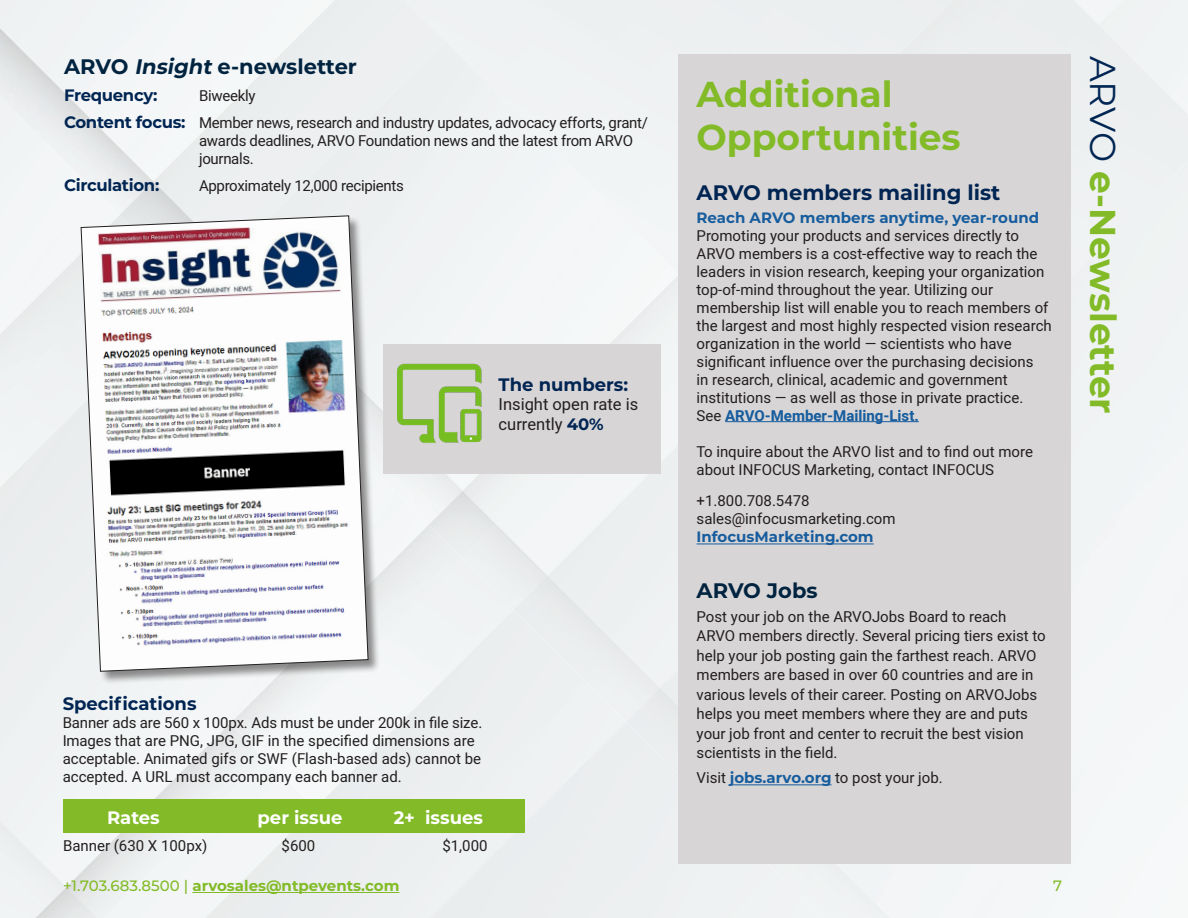
<style>
.page{position:relative;width:1188px;height:918px;background:#fff}
.page>*{position:absolute;margin:0;border:0;box-sizing:border-box;transform-origin:0 0}
.Body_Flush_ITC{font:700 36px/43.2px "Montserrat";color:#82bb27}
._2014_HEADER_White{font:700 36px "Montserrat";color:#82bb27}
.subhead{font:700 21px "Montserrat";color:#002340}
.Body_Flush_ITC-2{font:700 21px "Montserrat";color:#002553}
._2014_CHART_Rule_above{font:700 21px "Montserrat";color:#002340}
.t1{font:700 18px "Montserrat";color:#fff}
._2014_SUB_2{font:700 18px "Montserrat";color:#002553}
._2014_BODY_Flush{font:700 18px "Montserrat";color:#002553}
._2014_BODY_Flush-2{font:16.5px/19.8px "Heebo";color:#231f20}
.subhead-2{font:700 16.5px "Montserrat";letter-spacing:-.02em;color:#002553}
.Body_Flush_ITC-3{font:15px/18px "Heebo";color:#231f20}
._2014_CHART_Rule_above-2{font:15px/19.5px "Heebo";color:#231f20}
._2014_SUB_2-2{font:15px/18px "Heebo";color:#231f20}
.subhead-3{font:15px/18px "Heebo";letter-spacing:-.02em;color:#231f20}
.Body_Flush_ITC-4{font:700 15px "Montserrat";color:#175d9e}
.t2{font:700 15px "Montserrat";color:#82bb27}
.t3{font:500 15px "Montserrat";color:#82bb27}
.s1{font-style:italic}
.s2{font-family:"Montserrat";font-weight:700;font-size:16.5px;color:#002553}
.s3{font-family:"Montserrat";font-weight:700;color:#002553}
.s4{font-weight:700;color:#175d9e}
.s5{font-family:"Montserrat";font-weight:700;color:#175d9e}
.s6{font-weight:500}
.s7{font-weight:400;color:#002553}
</style>
<div class="page">
<div style="left:0;top:402px;width:679px;height:485px;background:#edeff0"></div>
<div style="left:1169px;top:142px;width:19px;height:566px;background:#f2f5f5"></div>
<div style="left:1086px;top:175px;width:87px;height:660px;background:#f3f5f6"></div>
<div style="left:1005px;top:258px;width:84px;height:660px;background:#f3f6f7"></div>
<img style="left:663px;top:596px;width:16px;height:92px">
<div style="left:579px;top:681px;width:88px;height:237px;background:#eceff0"></div>
<div style="left:494px;top:766px;width:88px;height:152px;background:#ebeeef"></div>
<div style="left:412px;top:850px;width:85px;height:68px;background:#edf0f1"></div>
<img style="left:66px;top:724px;width:197px;height:194px">
<img style="left:230px;top:525px;width:233px;height:233px">
<div style="left:463px;top:275px;width:216px;height:250px;background:#f3f5f6"></div>
<div style="left:679px;top:0;width:360px;height:54px;background:#eceff0"></div>
<img style="left:0;top:28px;width:153px;height:374px">
<img style="left:463px;top:525px;width:85px;height:85px">
<div style="left:514px;top:576px;width:146px;height:146px;background:#edeff0"></div>
<div style="left:368px;top:215px;width:95px;height:43px;background:#f0f2f3"></div>
<div style="left:381px;top:258px;width:82px;height:267px;background:#f1f4f5"></div>
<div style="left:626px;top:688px;width:282px;height:230px;background:#eef0f1"></div>
<img style="left:429px;top:491px;width:68px;height:68px">
<img style="left:119px;top:181px;width:68px;height:34px">
<img style="left:0;top:821px;width:115px;height:97px">
<img style="left:32px;top:887px;width:68px;height:31px">
<div style="left:81px;top:216px;width:300px;height:468px;background:#231f20;opacity:.5"></div>
<img style="left:81px;top:215px;width:287px;height:457px">
<div style="left:63px;top:800px;width:462px;height:33px;background:#82bb27"></div>
<div style="left:679px;top:54px;width:392px;height:810px;background:#d8d5d6"></div>
<hr style="left:725px;top:421px;width:194px;height:1px;background:#175d9e">
<hr style="left:697px;top:544px;width:177px;height:1px;background:#175d9e">
<hr style="left:730px;top:784px;width:102px;height:1px;background:#175d9e">
<div style="left:383px;top:344px;width:278px;height:129px;background:#d8d5d6"></div>
<img style="left:397px;top:363px;width:85px;height:80px">
<hr style="left:192px;top:892px;width:207px;height:1px;background:#82bb27">
<p class="subhead" style="left:64px;top:51px;width:294px">ARVO <span class="s1">Insight</span>e-newsletter</p>
<p class="subhead-2" style="left:64px;top:83px;width:95px">Frequency:</p>
<p class="subhead-3" style="left:199px;top:87px;width:58px">Biweekly</p>
<p class="subhead-3" style="left:199px;top:114px;width:450px;text-indent:-135px"><span class="s2">Content focus:</span> Member news, research and industry updates, advocacy efforts, grant/ awards deadlines, ARVO Foundation news and the latest from ARVO journals.</p>
<p class="subhead-2" style="left:64px;top:174px;width:97px">Circulation:</p>
<p class="subhead-3" style="left:199px;top:177px;width:206px">Approximately 12,000 recipients</p>
<p class="_2014_BODY_Flush" style="left:499px;top:371px;width:131px">The numbers:</p>
<p class="_2014_BODY_Flush-2" style="left:499px;top:395px;width:141px">Insight open rate is currently <span class="s3">40%</span></p>
<p class="_2014_SUB_2" style="left:63px;top:690px;width:135px">Specifications</p>
<p class="_2014_SUB_2-2" style="left:63px;top:713px;width:421px">Banner ads are 560 x 100px. Ads must be under 200k in file size.<br>Images that are PNG, JPG, GIF in the specified dimensions are acceptable. Animated gifs or SWF (Flash-based ads) cannot be accepted. A URL must accompany each banner ad.</p>
<p class="t1" style="left:107px;top:805px;width:54px">Rates</p>
<p class="t1" style="left:258px;top:805px;width:86px">per issue</p>
<p class="t1" style="left:394px;top:805px;width:91px">2+ issues</p>
<p class="Body_Flush_ITC-3" style="left:63px;top:837px;width:146px">Banner (630 X 100px)</p>
<p class="Body_Flush_ITC-3" style="left:282px;top:837px;width:35px">$600</p>
<p class="Body_Flush_ITC-3" style="left:442px;top:837px;width:47px">$1,000</p>
<p class="Body_Flush_ITC" style="left:697px;top:71px;width:266px">Additional<br>Opportunities</p>
<p class="Body_Flush_ITC-2" style="left:697px;top:178px;width:305px">ARVO members mailing list</p>
<p class="Body_Flush_ITC-4" style="left:697px;top:207px;width:344px">Reach ARVO members anytime, year-round</p>
<p class="Body_Flush_ITC-3" style="left:697px;top:227px;width:357px">Promoting your products and services directly to ARVO members is a cost-effective way to reach the leaders in vision research, keeping your organization top-of-mind throughout the year. Utilizing our membership list will enable you to reach members of the largest and most highly respected vision research organization in the world — scientists who have significant influence over the purchasing decisions<br>in research, clinical, academic and government institutions — as well as those in private practice.<br>See <span class="s4">ARVO-Member-Mailing-List.</span></p>
<p class="Body_Flush_ITC-3" style="left:697px;top:443px;width:338px">To inquire about the ARVO list and to find out more about INFOCUS Marketing, contact INFOCUS</p>
<p class="Body_Flush_ITC-3" style="left:697px;top:492px;width:201px">+1.800.708.5478 sales@infocusmarketing.com</p>
<p class="Body_Flush_ITC-4" style="left:697px;top:526px;width:179px">InfocusMarketing.com</p>
<p class="_2014_CHART_Rule_above" style="left:697px;top:575px;width:123px">ARVO Jobs</p>
<p class="_2014_CHART_Rule_above-2" style="left:697px;top:607px;width:351px">Post your job on the ARVOJobs Board to reach ARVO members directly. Several pricing tiers exist to help your job posting gain the farthest reach. ARVO members are based in over 60 countries and are in various levels of their career. Posting on ARVOJobs helps you meet members where they are and puts your job front and center to recruit the best vision scientists in the field.</p>
<p class="_2014_CHART_Rule_above-2" style="left:697px;top:768px;width:248px">Visit <span class="s5">jobs.arvo.org</span> to post your job.</p>
<p class="t2" style="left:63px;top:875px;width:338px"><span class="s6">+1.703.683.8500 |</span> arvosales@ntpevents.com</p>
<p class="t3" style="left:1053px;top:875px;width:10px">7</p>
<p class="_2014_HEADER_White" style="left:1129px;top:56px;width:360px;rotate:90deg"><span class="s7">ARVO</span> e-Newsletter</p>
</div>
